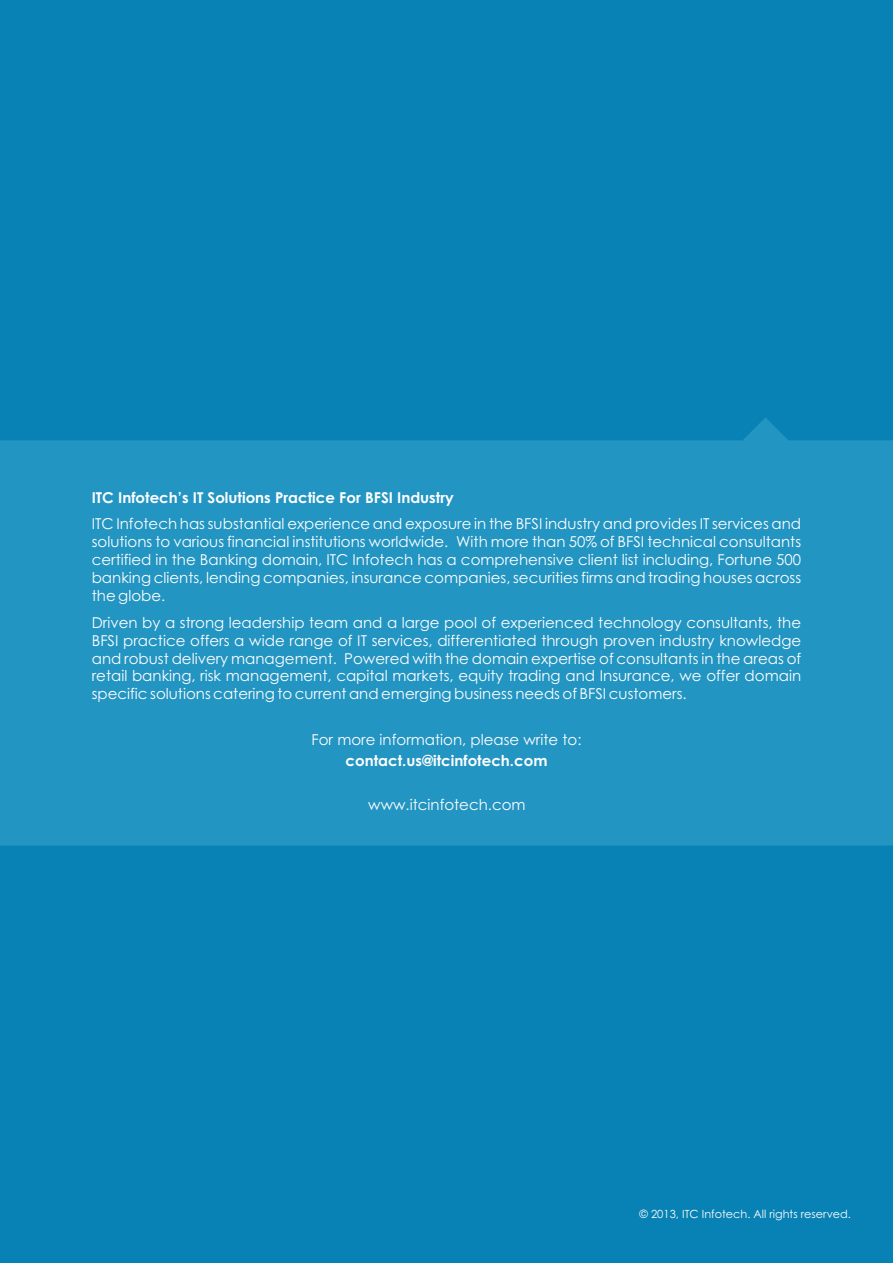
<style>
.page{position:relative;width:893px;height:1263px;background:#0882b4}
.page>*{position:absolute;margin:0;border:0;box-sizing:border-box;transform-origin:0 0}
.t1{font:15px/17.9px "Century Gothic";color:#fefefe;text-align:justify}
.t2{font:700 15px "Century Gothic";color:#fefefe}
.t3{font:11.25px "Century Gothic";color:#fefefe}
</style>
<div class="page">
<div style="left:0;top:418px;width:893px;height:427px;background:#2395c3"></div>
<p class="t2" style="left:92px;top:491px;width:364px">ITC Infotech’s IT Solutions Practice For BFSI Industry</p>
<p class="t1" style="left:92px;top:516px;width:711px">ITC Infotech has substantial experience and exposure in the BFSI industry and provides IT services and solutions to various financial institutions worldwide. With more than 50% of BFSI technical consultants certified in the Banking domain, ITC Infotech has a comprehensive client list including, Fortune 500 banking clients, lending companies, insurance companies, securities firms and trading houses across the globe.</p>
<p class="t1" style="left:92px;top:615px;width:711px">Driven by a strong leadership team and a large pool of experienced technology consultants, the BFSI practice offers a wide range of IT services, differentiated through proven industry knowledge and robust delivery management. Powered with the domain expertise of consultants in the areas of retail banking, risk management, capital markets, equity trading and Insurance, we offer domain specific solutions catering to current and emerging business needs of BFSI customers.</p>
<p class="t1" style="left:312px;top:732px;width:271px">For more information, please write to:</p>
<p class="t2" style="left:346px;top:755px;width:203px">contact.us@itcinfotech.com</p>
<p class="t1" style="left:368px;top:797px;width:159px">www.itcinfotech.com</p>
<p class="t3" style="left:639px;top:1210px;width:213px">© 2013, ITC Infotech. All rights reserved.</p>
</div>
